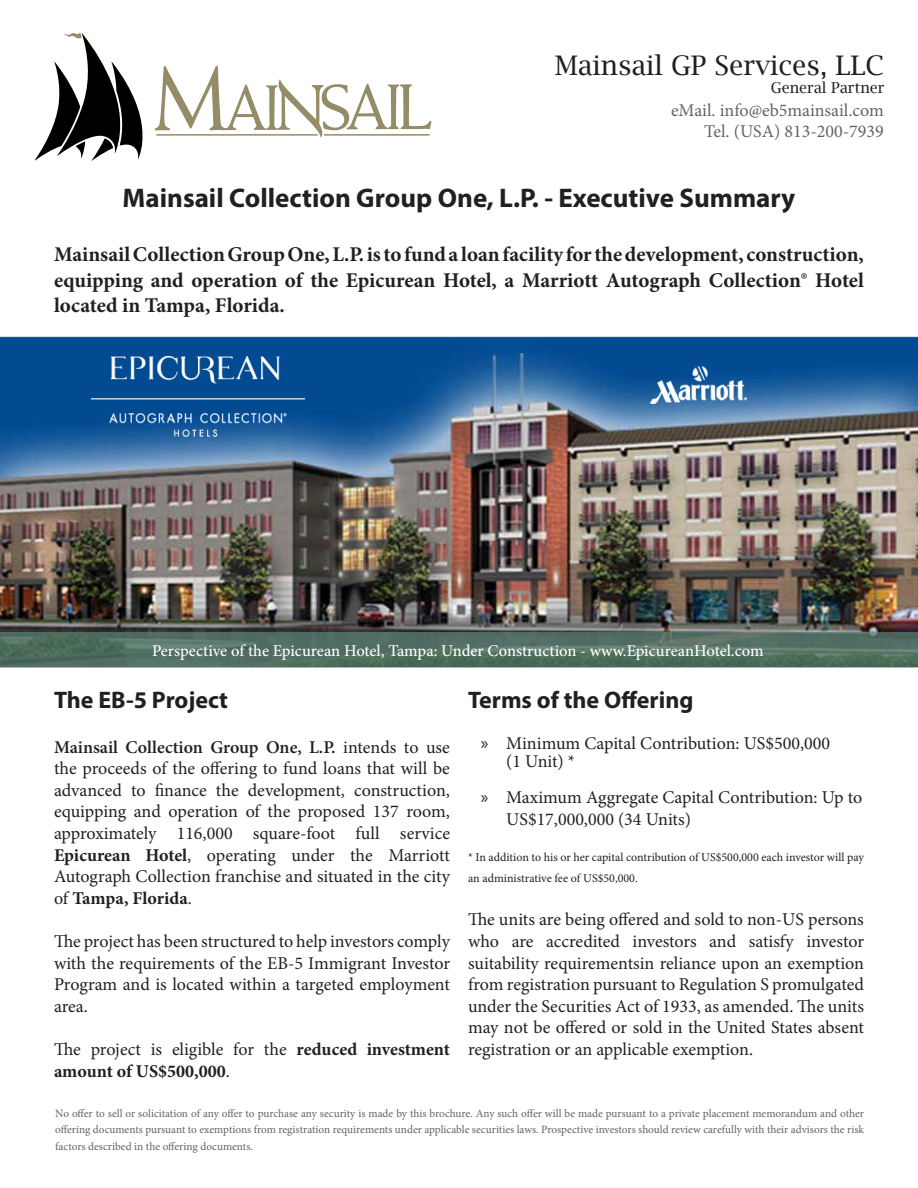
<style>
.page{position:relative;width:918px;height:1188px;background:#fff}
.page>*{position:absolute;margin:0;border:0;box-sizing:border-box;transform-origin:0 0}
.t1{font:700 27px "Myriad Pro";color:#231f20}
.t2{font:27px "Lucida Bright";color:#231f20}
.t3{font:700 24px "Myriad Pro";color:#231f20}
.t4{font:700 21px/25.2px "Minion Pro";color:#231f20;text-align:justify}
.t5{font:18px/21.6px "Minion Pro";color:#231f20;text-align:justify}
.t6{font:700 18px/21.6px "Minion Pro";color:#231f20}
.t7{font:18px/21.6px "Minion Pro";color:#636366;text-align:right}
.t8{font:500 16.5px "Minion Pro";letter-spacing:-.005em;color:#fff}
.t9{font:15px "Lucida Bright";color:#231f20}
.t10{font:12px/21.6px "Minion Pro";color:#231f20}
.t11{font:11.25px/16.5px "Minion Pro";color:#636366;text-align:justify}
.s1{font-weight:600}
.s2{font-weight:700}
.s3{font-weight:400}
.s4{font-family:"Myriad Pro"}
</style>
<div class="page">
<img style="left:0;top:336px;width:918px;height:296px">
<img style="left:91px;top:357px;width:213px;height:80px">
<img style="left:651px;top:367px;width:95px;height:36px">
<svg style="left:0;top:632px;width:918px;height:35px;background:#516f62"></svg>
<svg style="left:35px;top:33px;width:108px;height:128px"></svg>
<svg style="left:155px;top:66px;width:276px;height:71px"></svg>
<h1 class="t2" style="left:555px;top:50px;width:331px">Mainsail GP Services, LLC</h1>
<p class="t9" style="left:771px;top:79px;width:115px">General Partner</p>
<p class="t7" style="left:671px;top:99px;width:214px">eMail. info@eb5mainsail.com<br>Tel. (USA) 813-200-7939</p>
<h1 class="t1" style="left:123px;top:181px;width:674px">Mainsail Collection Group One, L.P. - Executive Summary</h1>
<p class="t4" style="left:54px;top:242px;width:811px">Mainsail Collection Group One, L.P. is to fund a loan facility for the development, construction, equipping and operation of the Epicurean Hotel, a Marriott Autograph Collection® Hotel located in Tampa, Florida.</p>
<p class="t8" style="left:152px;top:639px;width:613px">Perspective of the Epicurean Hotel, Tampa: Under Construction - www.EpicureanHotel.com</p>
<h2 class="t3" style="left:54px;top:684px;width:176px">The EB-5 Project</h2>
<p class="t5" style="left:54px;top:736px;width:398px"><span class="s1">Mainsail Collection Group One, L.P.</span> intends to use the proceeds of the offering to fund loans that will be advanced to finance the development, construction, equipping and operation of the proposed 137 room, approximately 116,000 square-foot full service <span class="s2">Epicurean Hotel</span>, operating under the Marriott Autograph Collection franchise and situated in the city of <span class="s2">Tampa, Florida</span>.</p>
<p class="t5" style="left:54px;top:931px;width:398px">The project has been structured to help investors comply with the requirements of the EB-5 Immigrant Investor Program and is located within a targeted employment area.</p>
<p class="t6" style="left:54px;top:1038px;width:397px"><span class="s3">The project is eligible for the</span> reduced investment amount of US$500,000<span class="s3">.</span></p>
<h2 class="t3" style="left:468px;top:684px;width:227px">Terms of the Offering</h2>
<p class="t5" style="left:506px;top:734px;width:325px;line-height:18px;text-indent:-26px"><span class="s4">»</span> Minimum Capital Contribution: US$500,000 (1 Unit) *</p>
<p class="t5" style="left:506px;top:787px;width:358px;text-indent:-26px"><span class="s4">»</span> Maximum Aggregate Capital Contribution: Up to<br>US$17,000,000 (34 Units)</p>
<p class="t10" style="left:468px;top:846px;width:398px">* In addition to his or her capital contribution of US$500,000 each investor will pay an administrative fee of US$50,000.</p>
<p class="t5" style="left:468px;top:909px;width:398px">The units are being offered and sold to non-US persons who are accredited investors and satisfy investor suitability requirementsin reliance upon an exemption from registration pursuant to Regulation S promulgated under the Securities Act of 1933, as amended. The units may not be offered or sold in the United States absent registration or an applicable exemption.</p>
<p class="t11" style="left:55px;top:1105px;width:810px">No offer to sell or solicitation of any offer to purchase any security is made by this brochure. Any such offer will be made pursuant to a private placement memorandum and other offering documents pursuant to exemptions from registration requirements under applicable securities laws. Prospective investors should review carefully with their advisors the risk factors described in the offering documents.</p>
</div>
